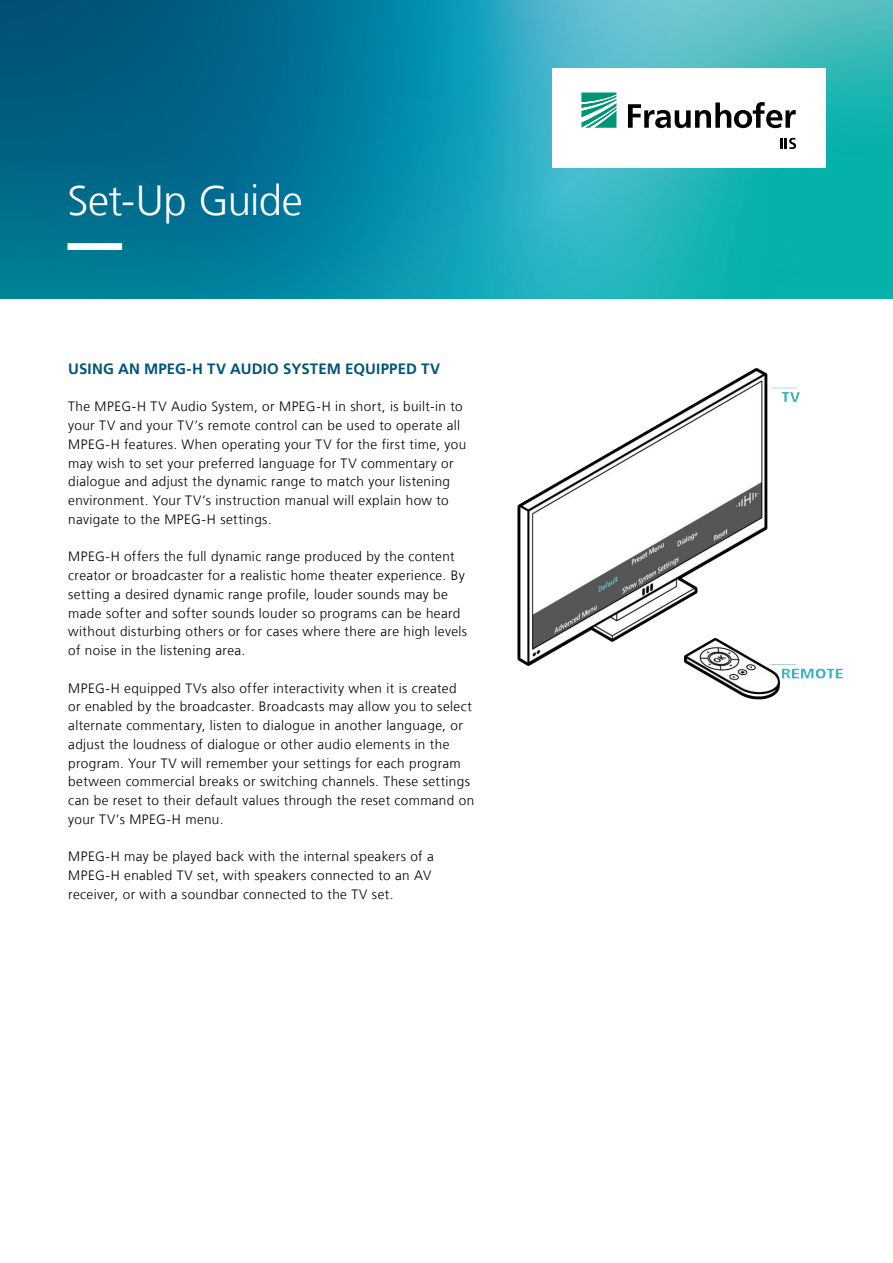
<style>
.page{position:relative;width:893px;height:1263px;background:#fff}
.page>*{position:absolute;margin:0;border:0;box-sizing:border-box;transform-origin:0 0}
.t1{font:300 42px "Frutiger LT Com";letter-spacing:-.015em;color:#fff}
.t2{font:700 15px "Frutiger LT Com";letter-spacing:.01em;color:#005478}
.t3{font:300 13.5px/18.8px "Frutiger LT Com";letter-spacing:.025em;color:#000}
</style>
<div class="page">
<img style="left:0;top:0;width:893px;height:299px">
<div style="left:552px;top:68px;width:273px;height:99px;background:#fff"></div>
<svg style="left:581px;top:93px;width:35px;height:35px"></svg>
<svg style="left:628px;top:102px;width:168px;height:26px"></svg>
<svg style="left:780px;top:138px;width:16px;height:11px"></svg>
<svg style="left:68px;top:243px;width:757px;height:7px;background:#20a3b3"></svg>
<img style="left:517px;top:368px;width:326px;height:332px">
<h1 class="t1" style="left:68px;top:176px;width:237px">Set-Up Guide</h1>
<p class="t2" style="left:68px;top:360px;width:373px">USING AN MPEG-H TV AUDIO SYSTEM EQUIPPED TV</p>
<p class="t3" style="left:68px;top:397px;width:400px">The MPEG-H TV Audio System, or MPEG-H in short, is built-in to your TV and your TV’s remote control can be used to operate all MPEG-H features. When operating your TV for the first time, you may wish to set your preferred language for TV commentary or dialogue and adjust the dynamic range to match your listening environment. Your TV’s instruction manual will explain how to navigate to the MPEG-H settings.</p>
<p class="t3" style="left:68px;top:547px;width:400px">MPEG-H offers the full dynamic range produced by the content creator or broadcaster for a realistic home theater experience. By setting a desired dynamic range profile, louder sounds may be made softer and softer sounds louder so programs can be heard without disturbing others or for cases where there are high levels of noise in the listening area.</p>
<p class="t3" style="left:68px;top:679px;width:407px">MPEG-H equipped TVs also offer interactivity when it is created<br>or enabled by the broadcaster. Broadcasts may allow you to select alternate commentary, listen to dialogue in another language, or adjust the loudness of dialogue or other audio elements in the program. Your TV will remember your settings for each program between commercial breaks or switching channels. These settings can be reset to their default values through the reset command on your TV’s MPEG-H menu.</p>
<p class="t3" style="left:68px;top:847px;width:367px">MPEG-H may be played back with the internal speakers of a<br>MPEG-H enabled TV set, with speakers connected to an AV receiver, or with a soundbar connected to the TV set.</p>
</div>
